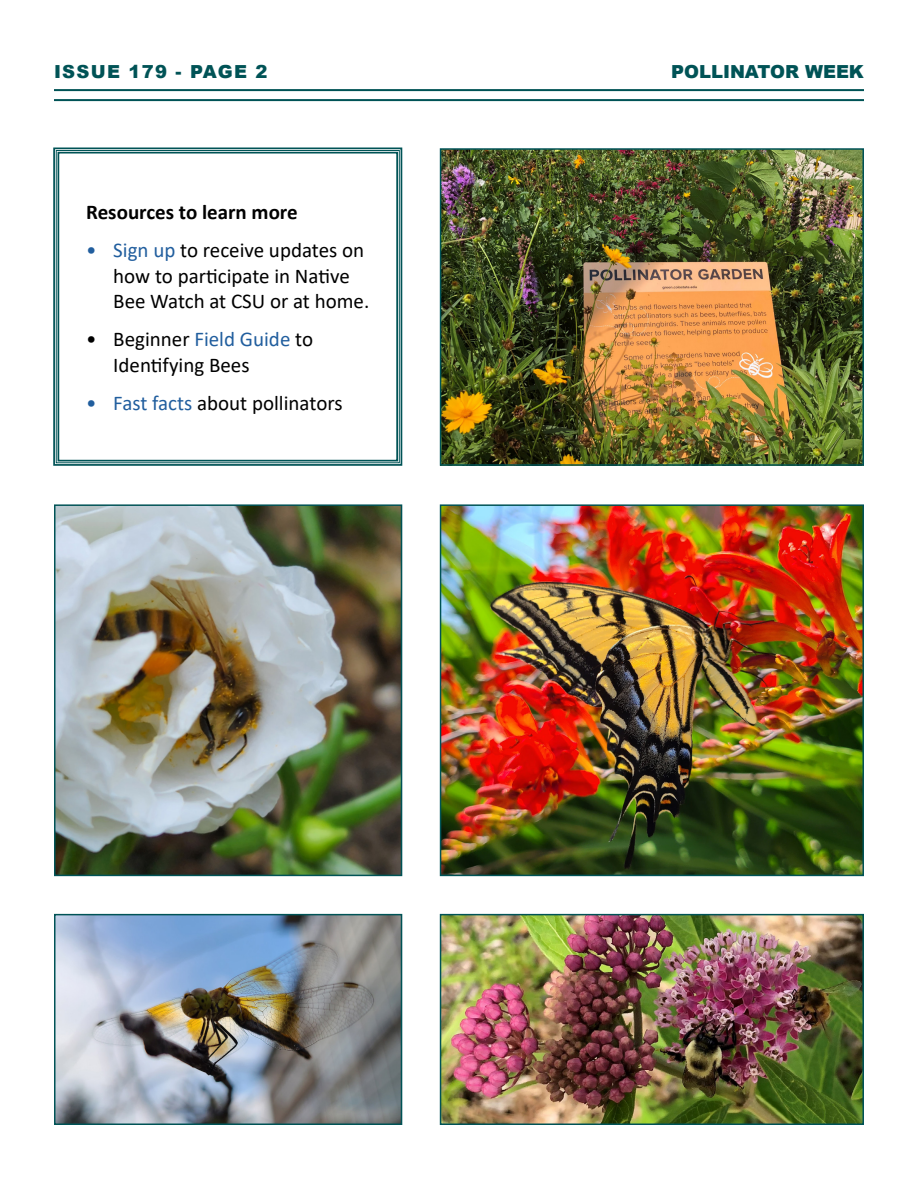
<style>
.page{position:relative;width:918px;height:1188px;background:#fff}
.page>*{position:absolute;margin:0;border:0;box-sizing:border-box;transform-origin:0 0}
.t1{font:21px/25.2px "Calibri";color:#000}
.t2{font:700 21px "Calibri";color:#000}
.t3{font:900 18px "Arial";letter-spacing:.07em;color:#005356}
.t4{font:900 18px "Arial";color:#005356}
.s1{color:#215e9e}
</style>
<div class="page">
<hr style="left:54px;top:89px;width:810px;height:2px;background:#005356">
<hr style="left:54px;top:99px;width:810px;height:2px;background:#005356">
<img style="left:443px;top:151px;width:418px;height:312px">
<div style="left:440px;top:148px;width:424px;height:318px;border:2px solid #005356"></div>
<img style="left:443px;top:507px;width:418px;height:366px">
<div style="left:440px;top:504px;width:424px;height:372px;border:2px solid #005356"></div>
<img style="left:57px;top:917px;width:342px;height:205px">
<div style="left:54px;top:914px;width:348px;height:211px;border:2px solid #005356"></div>
<img style="left:57px;top:507px;width:342px;height:366px">
<div style="left:54px;top:504px;width:348px;height:372px;border:2px solid #005356"></div>
<img style="left:443px;top:917px;width:418px;height:205px">
<div style="left:440px;top:914px;width:424px;height:211px;border:2px solid #005356"></div>
<svg style="left:53px;top:147px;width:350px;height:319px"></svg>
<div style="left:56px;top:150px;width:344px;height:313px;border:1px solid #005356"></div>
<div style="left:58px;top:152px;width:340px;height:309px;border:2px solid #005356"></div>
<p class="t3" style="left:54px;top:58px;width:215px">ISSUE 179 - PAGE 2</p>
<p class="t4" style="left:671px;top:58px;width:194px">POLLINATOR WEEK</p>
<p class="t2" style="left:86px;top:197px;width:213px">Resources to learn more</p>
<p class="t1" style="left:113px;top:237px;width:258px;text-indent:-27px"><span class="s1">• Sign up</span> to receive updates on how to participate in Native<br>Bee Watch at CSU or at home.</p>
<p class="t1" style="left:113px;top:326px;width:201px;text-indent:-27px">• Beginner <span class="s1">Field Guide</span> to<br>Identifying Bees</p>
<p class="t1" style="left:86px;top:390px;width:258px"><span class="s1">• Fast facts</span> about pollinators</p>
</div>
